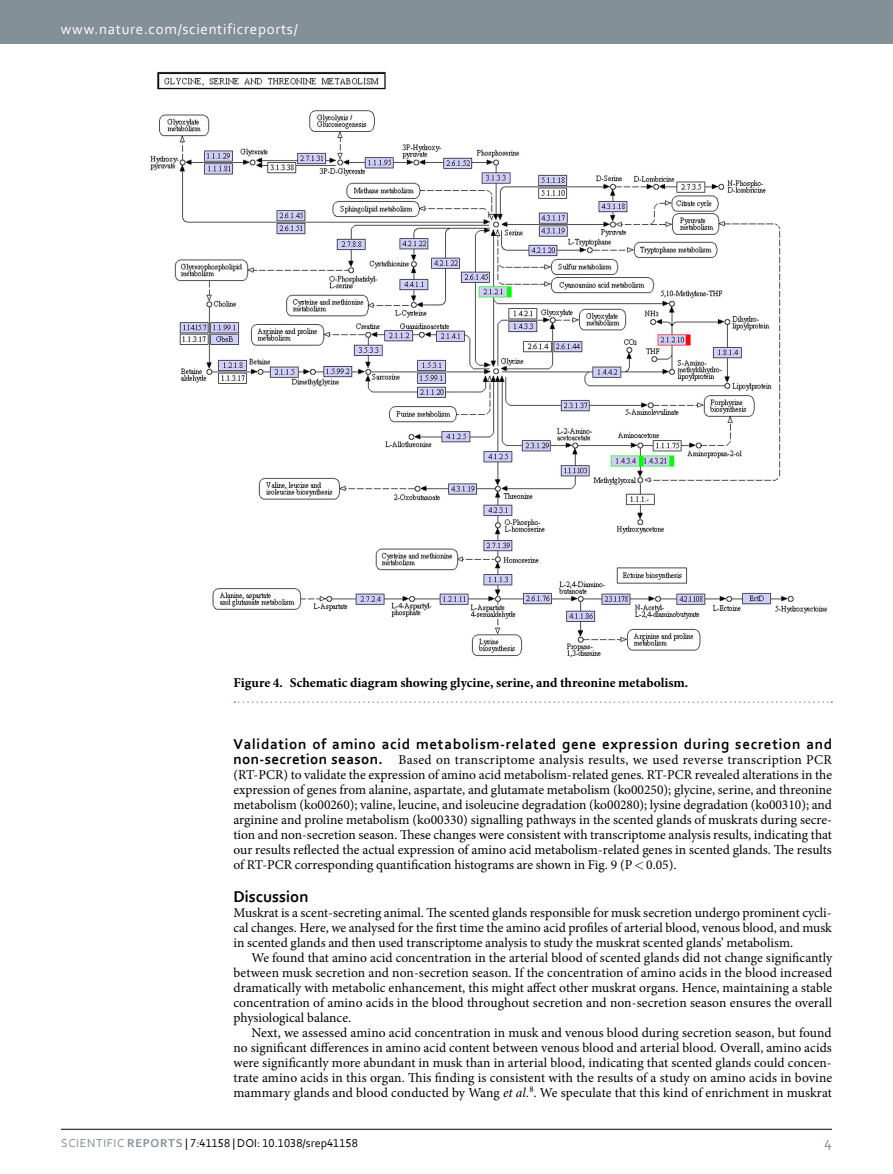
<style>
.page{position:relative;width:893px;height:1174px;background:#fff}
.page>*{position:absolute;margin:0;border:0;box-sizing:border-box;transform-origin:0 0}
.t1{font:700 16.5px "Corbel";color:#000}
.t2{font:700 15px "Corbel";letter-spacing:.045em;color:#000}
.t3{font:15px "Corbel";letter-spacing:.045em;color:#fff}
.t4{font:15px "Corbel";color:#839097}
.t5{font:13.5px/15px "Minion Pro";color:#000;text-align:justify}
.t6{font:700 13.5px "Minion Pro";color:#000}
.t7{font:12px "Corbel";color:#000}
.s1{font-family:"Corbel";font-weight:700;font-size:15px}
.s2{font-style:italic}
.s3{color:#839097}
.s4{font-weight:700;color:#839097}
</style>
<div class="page">
<div style="left:0;top:0;width:893px;height:43px;background:#839097"></div>
<hr style="left:61px;top:1129px;width:771px;height:1px;background:#000">
<img style="left:150px;top:71px;width:678px;height:587px">
<svg style="left:234px;top:701px;width:598px;height:2px"></svg>
<p class="t3" style="left:61px;top:19px;width:238px">www.nature.com/scientificreports/</p>
<p class="t6" style="left:233px;top:673px;width:456px">Figure 4. Schematic diagram showing glycine, serine, and threonine metabolism.</p>
<p class="t2" style="left:233px;top:734px;width:600px">Validation of amino acid metabolism-related gene expression during secretion and</p>
<p class="t5" style="left:233px;top:751px;width:600px"><span class="s1">non-secretion season.</span> Based on transcriptome analysis results, we used reverse transcription PCR (RT-PCR) to validate the expression of amino acid metabolism-related genes. RT-PCR revealed alterations in the expression of genes from alanine, aspartate, and glutamate metabolism (ko00250); glycine, serine, and threonine metabolism (ko00260); valine, leucine, and isoleucine degradation (ko00280); lysine degradation (ko00310); and arginine and proline metabolism (ko00330) signalling pathways in the scented glands of muskrats during secre&shy;tion and non-secretion season. These changes were consistent with transcriptome analysis results, indicating that our results reflected the actual expression of amino acid metabolism-related genes in scented glands. The results of RT-PCR corresponding quantification histograms are shown in Fig. 9 (P 0.05).</p>
<p class="t1" style="left:233px;top:886px;width:77px">Discussion</p>
<p class="t5" style="left:233px;top:904px;width:600px">Muskrat is a scent-secreting animal. The scented glands responsible for musk secretion undergo prominent cycli&shy;cal changes. Here, we analysed for the first time the amino acid profiles of arterial blood, venous blood, and musk in scented glands and then used transcriptome analysis to study the muskrat scented glands’ metabolism.</p>
<p class="t5" style="left:233px;top:949px;width:600px;text-indent:18px">We found that amino acid concentration in the arterial blood of scented glands did not change significantly between musk secretion and non-secretion season. If the concentration of amino acids in the blood increased dramatically with metabolic enhancement, this might affect other muskrat organs. Hence, maintaining a stable concentration of amino acids in the blood throughout secretion and non-secretion season ensures the overall physiological balance.</p>
<p class="t5" style="left:233px;top:1024px;width:600px;text-indent:18px">Next, we assessed amino acid concentration in musk and venous blood during secretion season, but found no significant differences in amino acid content between venous blood and arterial blood. Overall, amino acids were significantly more abundant in musk than in arterial blood, indicating that scented glands could concen&shy;trate amino acids in this organ. This finding is consistent with the results of a study on amino acids in bovine mammary glands and blood conducted by Wang <span class="s2">et al.</span><sup>8</sup>. We speculate that this kind of enrichment in muskrat</p>
<p class="t7" style="left:61px;top:1135px;width:298px"><span class="s3">Scientific</span> <span class="s4">Reports</span> | 7:41158 | DOI: 10.1038/srep41158</p>
<p class="t4" style="left:824px;top:1132px;width:9px">4</p>
</div>
